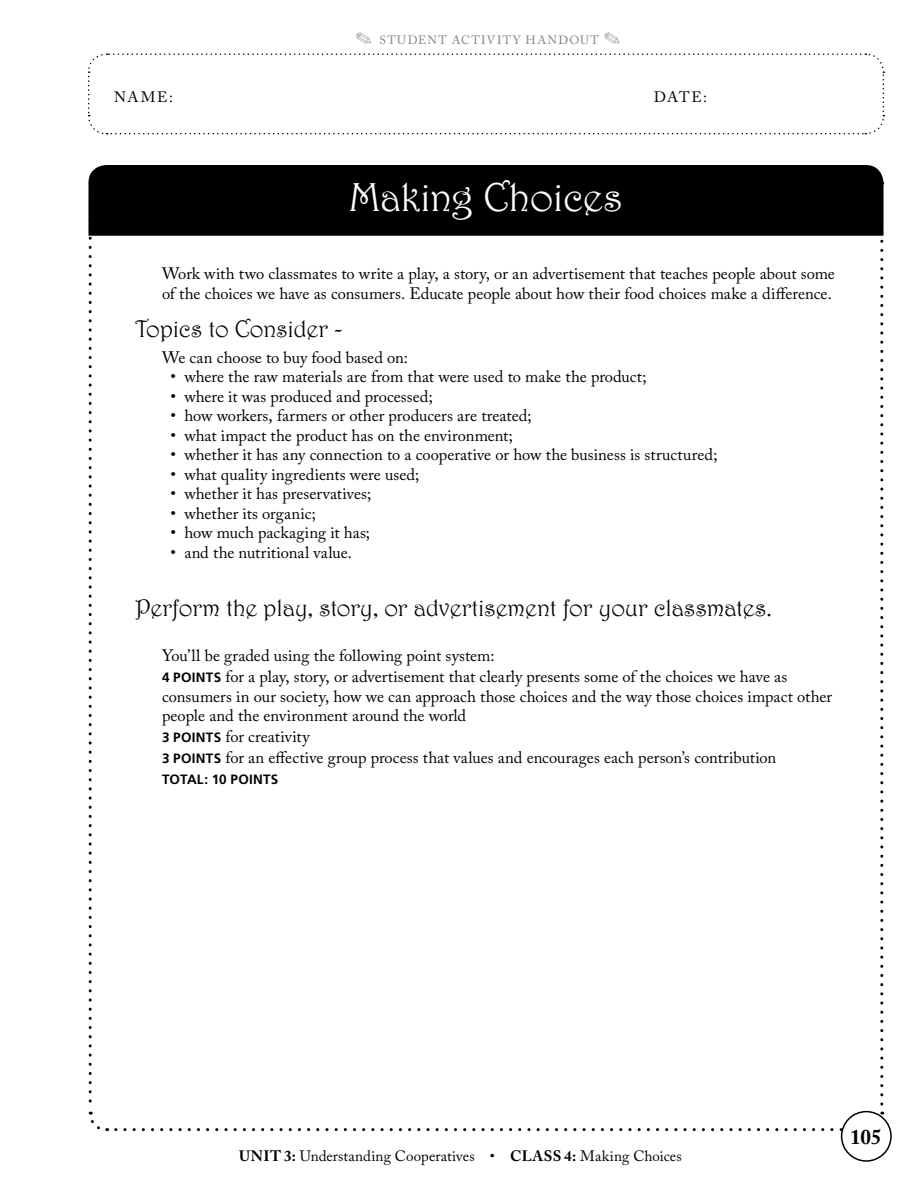
<style>
.page{position:relative;width:918px;height:1188px;background:#fff}
.page>*{position:absolute;margin:0;border:0;box-sizing:border-box;transform-origin:0 0}
.t1{font:40.5px "Harrington";letter-spacing:-.015em;color:#fff}
.t2{font:24px "Harrington";letter-spacing:-.015em;color:#000}
.t3{font:700 21px "Adobe Caslon Pro";color:#000}
.t4{font:16.5px/19.5px "Adobe Caslon Pro";color:#000}
.t5{font:15px "Adobe Caslon Pro";letter-spacing:.01em;color:#000}
.t6{font:700 13.5px "Frutiger";letter-spacing:.015em;color:#000}
.t7{font:12px "Adobe Caslon Pro";letter-spacing:.11em;color:#808284}
.s1{font-family:"Frutiger";font-weight:700;font-size:13.5px}
.s2{font-weight:700}
</style>
<div class="page">
<svg style="left:88px;top:236px;width:20px;height:896px"></svg>
<svg style="left:116px;top:1112px;width:769px;height:20px"></svg>
<svg style="left:880px;top:239px;width:4px;height:865px"></svg>
<div style="left:842px;top:1112px;width:49px;height:49px;background:#fff;border-radius:50%"></div>
<div style="left:841px;top:1111px;width:51px;height:51px;border:2px solid #000;border-radius:50%"></div>
<div style="left:88px;top:165px;width:796px;height:71px;background:#000"></div>
<svg style="left:88px;top:53px;width:797px;height:82px"></svg>
<p class="t7" style="left:356px;top:33px;width:266px">✎ STUDENT ACTIVITY HANDOUT ✎</p>
<p class="t5" style="left:114px;top:88px;width:60px">NAME:</p>
<p class="t5" style="left:654px;top:88px;width:55px">DATE:</p>
<h1 class="t1" style="left:349px;top:173px;width:275px">Making Choices</h1>
<p class="t4" style="left:162px;top:264px;width:674px">Work with two classmates to write a play, a story, or an advertisement that teaches people about some of the choices we have as consumers. Educate people about how their food choices make a difference.</p>
<h2 class="t2" style="left:135px;top:314px;width:209px">Topics to Consider -</h2>
<p class="t4" style="left:162px;top:347px;width:248px">We can choose to buy food based on:</p>
<p class="t4" style="left:170px;top:367px;width:478px">• where the raw materials are from that were used to make the product;</p>
<p class="t4" style="left:170px;top:386px;width:264px">• where it was produced and processed;</p>
<p class="t4" style="left:170px;top:406px;width:363px">• how workers, farmers or other producers are treated;</p>
<p class="t4" style="left:170px;top:425px;width:344px">• what impact the product has on the environment;</p>
<p class="t4" style="left:170px;top:445px;width:549px">• whether it has any connection to a cooperative or how the business is structured;</p>
<p class="t4" style="left:170px;top:464px;width:251px">• what quality ingredients were used;</p>
<p class="t4" style="left:170px;top:484px;width:202px">• whether it has preservatives;</p>
<p class="t4" style="left:170px;top:503px;width:147px">• whether its organic;</p>
<p class="t4" style="left:170px;top:523px;width:201px">• how much packaging it has;</p>
<p class="t4" style="left:170px;top:542px;width:183px">• and the nutritional value.</p>
<h2 class="t2" style="left:135px;top:593px;width:638px">Perform the play, story, or advertisement for your classmates.</h2>
<p class="t4" style="left:162px;top:645px;width:627px;line-height:21px">You’ll be graded using the following point system:<br><span class="s1">4 POINTS</span> for a play, story, or advertisement that clearly presents some of the choices we have as</p>
<p class="t4" style="left:162px;top:686px;width:672px">consumers in our society, how we can approach those choices and the way those choices impact other people and the environment around the world</p>
<p class="t4" style="left:162px;top:726px;width:616px;line-height:21px"><span class="s1">3 POINTS</span> for creativity<br><span class="s1">3 POINTS</span> for an effective group process that values and encourages each person’s contribution</p>
<p class="t6" style="left:162px;top:771px;width:118px">TOTAL: 10 POINTS</p>
<p class="t5" style="left:239px;top:1147px;width:444px"><span class="s2">UNIT 3:</span> Understanding Cooperatives • <span class="s2">CLASS 4:</span> Making Choices</p>
<p class="t3" style="left:850px;top:1124px;width:33px">105</p>
</div>
